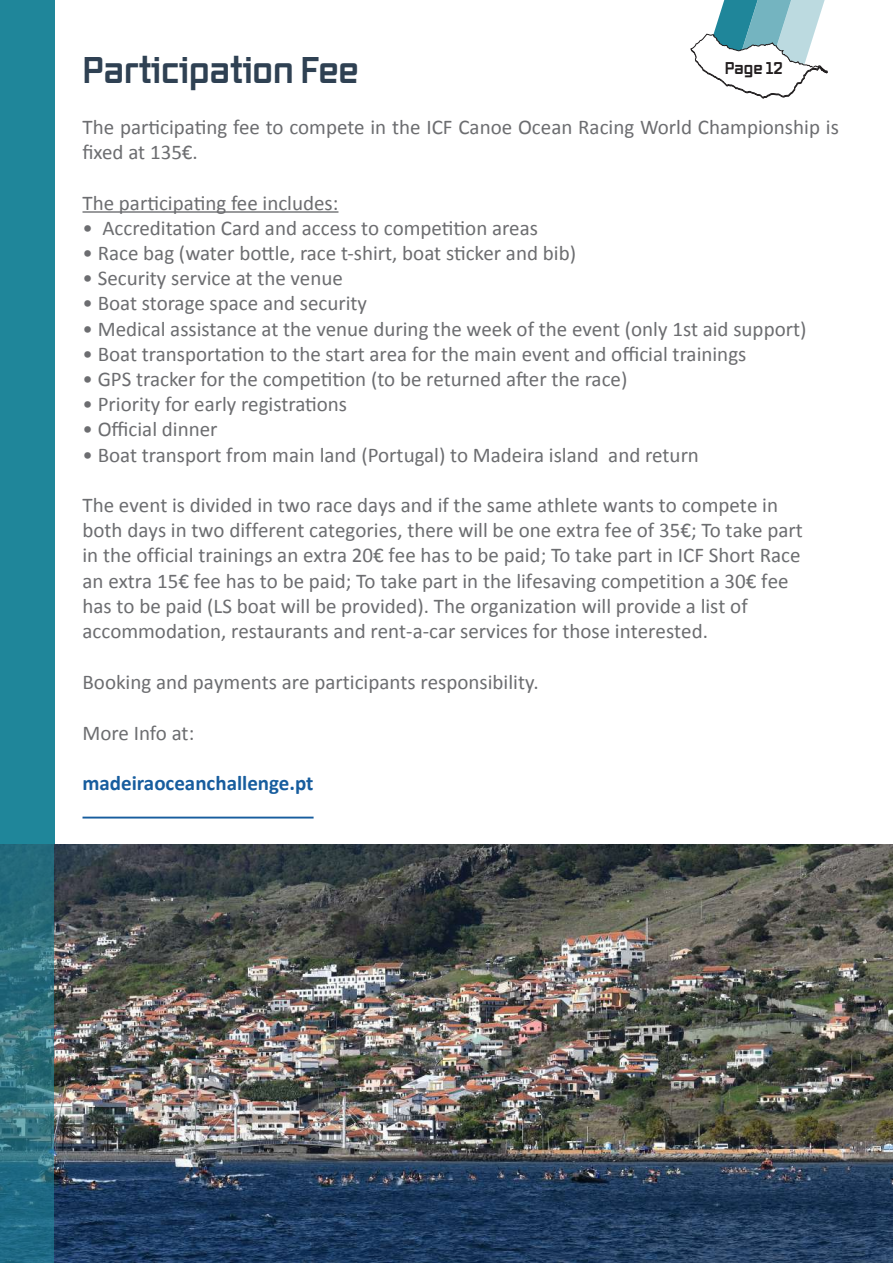
<style>
.page{position:relative;width:893px;height:1263px;background:#fff}
.page>*{position:absolute;margin:0;border:0;box-sizing:border-box;transform-origin:0 0}
.t1{font:700 36px "Vox";color:#2f4153}
.t2{font:21px/25.2px "Calibri";color:#6c6d70}
.t3{font:700 21px "Calibri";color:#175d9e}
.t4{font:700 16.5px "Vox";color:#231f20}
</style>
<div class="page">
<div style="left:0;top:0;width:54px;height:1263px;background:#1f869a"></div>
<img style="left:54px;top:844px;width:839px;height:419px">
<hr style="left:82px;top:211px;width:256px;height:2px;background:#6c6d70">
<hr style="left:82px;top:817px;width:232px;height:1px;background:#175d9e">
<svg style="left:690px;top:0;width:138px;height:99px"></svg>
<svg style="left:0;top:844px;width:54px;height:419px;background:#2d7081"></svg>
<h1 class="t1" style="left:82px;top:45px;width:278px">Participation Fee</h1>
<p class="t2" style="left:82px;top:113px;width:758px">The participating fee to compete in the ICF Canoe Ocean Racing World Championship is fixed at 135€.</p>
<p class="t2" style="left:82px;top:189px;width:257px">The participating fee includes:</p>
<p class="t2" style="left:82px;top:214px;width:457px">• Accreditation Card and access to competition areas</p>
<p class="t2" style="left:82px;top:239px;width:495px">• Race bag (water bottle, race t-shirt, boat sticker and bib)</p>
<p class="t2" style="left:82px;top:265px;width:262px">• Security service at the venue</p>
<p class="t2" style="left:82px;top:290px;width:286px">• Boat storage space and security</p>
<p class="t2" style="left:82px;top:315px;width:725px">• Medical assistance at the venue during the week of the event (only 1st aid support)</p>
<p class="t2" style="left:82px;top:340px;width:665px">• Boat transportation to the start area for the main event and official trainings</p>
<p class="t2" style="left:82px;top:365px;width:546px">• GPS tracker for the competition (to be returned after the race)</p>
<p class="t2" style="left:82px;top:391px;width:266px">• Priority for early registrations</p>
<p class="t2" style="left:82px;top:416px;width:137px">• Official dinner</p>
<p class="t2" style="left:82px;top:441px;width:618px">• Boat transport from main land (Portugal) to Madeira island and return</p>
<p class="t2" style="left:82px;top:491px;width:722px">The event is divided in two race days and if the same athlete wants to compete in both days in two different categories, there will be one extra fee of 35€; To take part in the official trainings an extra 20€ fee has to be paid; To take part in ICF Short Race an extra 15€ fee has to be paid; To take part in the lifesaving competition a 30€ fee has to be paid (LS boat will be provided). The organization will provide a list of accommodation, restaurants and rent-a-car services for those interested.</p>
<p class="t2" style="left:83px;top:668px;width:458px">Booking and payments are participants responsibility.</p>
<p class="t2" style="left:83px;top:719px;width:113px">More Info at:</p>
<p class="t3" style="left:83px;top:770px;width:233px">madeiraoceanchallenge.pt</p>
<p class="t4" style="left:725px;top:57px;width:59px">Page 12</p>
</div>
